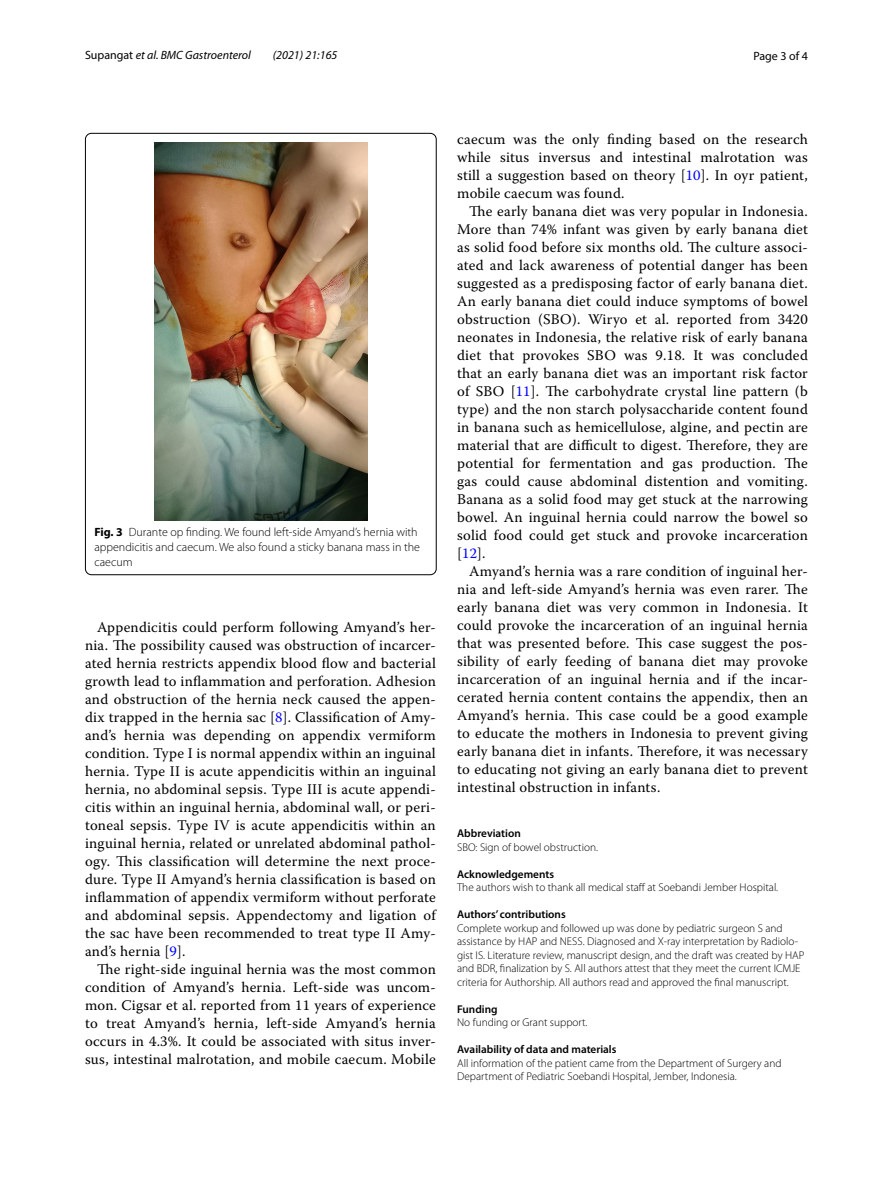
<style>
.page{position:relative;width:893px;height:1187px;background:#fff}
.page>*{position:absolute;margin:0;border:0;box-sizing:border-box;transform-origin:0 0}
.t1{font:14.7px/18px "Warnock Pro";letter-spacing:.015em;color:#000;text-align:justify}
.t2{font:300 12px/15px "Myriad Pro";color:#000}
.t3{font:italic 12px "Myriad Pro";color:#000}
.t4{font:12px "Myriad Pro";color:#000}
.t5{font:300 11.25px/13.5px "Myriad Pro";color:#000}
.t6{font:600 11.25px "Myriad Pro";color:#000}
.s1{font-style:normal}
.s2{font-weight:700}
.s3{color:#00f}
</style>
<div class="page">
<img style="left:154px;top:142px;width:213px;height:378px">
<div style="left:85px;top:133px;width:351px;height:442px;border:1px solid #000;border-radius:6px"></div>
<p class="t3" style="left:85px;top:48px;width:167px"><span class="s1">Supangat</span> et al. BMC Gastroenterol</p>
<p class="t3" style="left:273px;top:48px;width:66px">(2021) 21:165</p>
<p class="t4" style="left:753px;top:48px;width:56px">Page 3 of 4</p>
<p class="t2" style="left:94px;top:524px;width:327px"><span class="s2">Fig. 3</span> Durante op finding. We found left-side Amyand’s hernia with appendicitis and caecum. We also found a sticky banana mass in the caecum</p>
<p class="t1" style="left:85px;top:617px;width:352px;text-indent:12px">Appendicitis could perform following Amyand’s her&shy;nia. The possibility caused was obstruction of incarcer&shy;ated hernia restricts appendix blood flow and bacterial growth lead to inflammation and perforation. Adhesion and obstruction of the hernia neck caused the appen&shy;dix trapped in the hernia sac [<span class="s3">8</span>]. Classification of Amy&shy;and’s hernia was depending on appendix vermiform condition. Type I is normal appendix within an inguinal hernia. Type II is acute appendicitis within an inguinal hernia, no abdominal sepsis. Type III is acute appendi&shy;citis within an inguinal hernia, abdominal wall, or peri&shy;toneal sepsis. Type IV is acute appendicitis within an inguinal hernia, related or unrelated abdominal pathol&shy;ogy. This classification will determine the next proce&shy;dure. Type II Amyand’s hernia classification is based on inflammation of appendix vermiform without perforate and abdominal sepsis. Appendectomy and ligation of the sac have been recommended to treat type II Amy&shy;and’s hernia [<span class="s3">9</span>].</p>
<p class="t1" style="left:85px;top:959px;width:352px;text-indent:12px">The right-side inguinal hernia was the most common condition of Amyand’s hernia. Left-side was uncom&shy;mon. Cigsar et al. reported from 11 years of experience to treat Amyand’s hernia, left-side Amyand’s hernia occurs in 4.3%. It could be associated with situs inver&shy;sus, intestinal malrotation, and mobile caecum. Mobile</p>
<p class="t1" style="left:457px;top:130px;width:352px">caecum was the only finding based on the research while situs inversus and intestinal malrotation was still a suggestion based on theory [<span class="s3">10</span>]. In oyr patient, mobile caecum was found.</p>
<p class="t1" style="left:457px;top:202px;width:352px;text-indent:12px">The early banana diet was very popular in Indonesia.<br>More than 74% infant was given by early banana diet as solid food before six months old. The culture associ&shy;ated and lack awareness of potential danger has been suggested as a predisposing factor of early banana diet.<br>An early banana diet could induce symptoms of bowel obstruction (SBO). Wiryo et al. reported from 3420 neonates in Indonesia, the relative risk of early banana diet that provokes SBO was 9.18. It was concluded that an early banana diet was an important risk factor of SBO [<span class="s3">11</span>]. The carbohydrate crystal line pattern (b type) and the non starch polysaccharide content found in banana such as hemicellulose, algine, and pectin are material that are difficult to digest. Therefore, they are potential for fermentation and gas production. The gas could cause abdominal distention and vomiting.<br>Banana as a solid food may get stuck at the narrowing bowel. An inguinal hernia could narrow the bowel so solid food could get stuck and provoke incarceration [<span class="s3">12</span>].</p>
<p class="t1" style="left:457px;top:561px;width:352px;text-indent:12px">Amyand’s hernia was a rare condition of inguinal her&shy;nia and left-side Amyand’s hernia was even rarer. The early banana diet was very common in Indonesia. It could provoke the incarceration of an inguinal hernia that was presented before. This case suggest the pos&shy;sibility of early feeding of banana diet may provoke incarceration of an inguinal hernia and if the incar&shy;cerated hernia content contains the appendix, then an Amyand’s hernia. This case could be a good example to educate the mothers in Indonesia to prevent giving early banana diet in infants. Therefore, it was necessary to educating not giving an early banana diet to prevent intestinal obstruction in infants.</p>
<p class="t6" style="left:457px;top:826px;width:65px">Abbreviation</p>
<p class="t5" style="left:457px;top:840px;width:142px">SBO: Sign of bowel obstruction.</p>
<p class="t6" style="left:457px;top:866px;width:98px">Acknowledgements</p>
<p class="t5" style="left:457px;top:880px;width:323px">The authors wish to thank all medical staff at Soebandi Jember Hospital.</p>
<p class="t6" style="left:457px;top:907px;width:110px">Authors’ contributions</p>
<p class="t5" style="left:457px;top:921px;width:349px">Complete workup and followed up was done by pediatric surgeon S and assistance by HAP and NESS. Diagnosed and X-ray interpretation by Radiolo&shy;gist IS. Literature review, manuscript design, and the draft was created by HAP and BDR, finalization by S. All authors attest that they meet the current ICMJE criteria for Authorship. All authors read and approved the final manuscript.</p>
<p class="t6" style="left:457px;top:1001px;width:42px">Funding</p>
<p class="t5" style="left:457px;top:1015px;width:132px">No funding or Grant support.</p>
<p class="t6" style="left:457px;top:1042px;width:161px">Availability of data and materials</p>
<p class="t5" style="left:457px;top:1056px;width:326px">All information of the patient came from the Department of Surgery and<br>Department of Pediatric Soebandi Hospital, Jember, Indonesia.</p>
</div>
